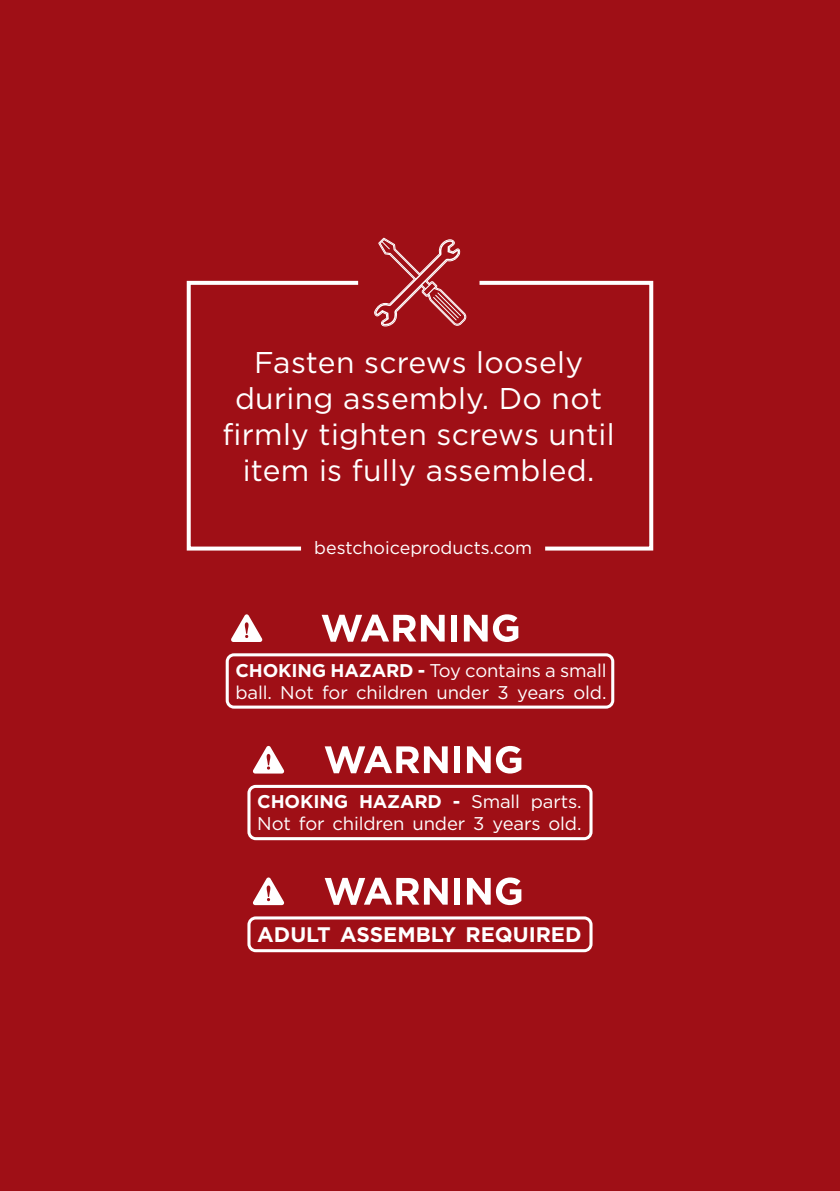
<style>
.page{position:relative;width:840px;height:1191px;background:#fff}
.page>*{position:absolute;margin:0;border:0;box-sizing:border-box;transform-origin:0 0}
.t1{font:30px/36px "Gotham";letter-spacing:.01em;color:#fff;text-align:center}
.t2{font:700 21px "Gotham";color:#fff}
.t3{font:18.4px/22px "Gotham";letter-spacing:-.01em;color:#fff}
.t4{font:17.8px "Gotham";color:#fff}
.s1{font-weight:700}
</style>
<div class="page">
<div style="left:0;top:0;width:839px;height:1191px;background:#9f0f16"></div>
<svg style="left:479px;top:280px;width:175px;height:271px"></svg>
<svg style="left:186px;top:280px;width:173px;height:271px"></svg>
<svg style="left:374px;top:237px;width:92px;height:90px"></svg>
<svg style="left:225px;top:653px;width:389px;height:55px"></svg>
<svg style="left:321px;top:614px;width:123px;height:27px"></svg>
<div style="left:451px;top:615px;width:6px;height:26px;background:#fff"></div>
<svg style="left:463px;top:614px;width:55px;height:28px"></svg>
<svg style="left:231px;top:614px;width:31px;height:28px"></svg>
<svg style="left:247px;top:785px;width:345px;height:55px"></svg>
<svg style="left:324px;top:746px;width:123px;height:27px"></svg>
<div style="left:454px;top:746px;width:6px;height:27px;background:#fff"></div>
<svg style="left:466px;top:746px;width:55px;height:27px"></svg>
<svg style="left:253px;top:746px;width:31px;height:27px"></svg>
<svg style="left:247px;top:916px;width:345px;height:36px"></svg>
<svg style="left:324px;top:877px;width:123px;height:28px"></svg>
<div style="left:454px;top:878px;width:6px;height:26px;background:#fff"></div>
<svg style="left:466px;top:877px;width:55px;height:28px"></svg>
<svg style="left:253px;top:877px;width:31px;height:28px"></svg>
<h1 class="t1" style="left:222px;top:344px;width:393px">Fasten screws loosely during assembly. Do not firmly tighten screws until item is fully assembled.</h1>
<p class="t4" style="left:314px;top:536px;width:219px">bestchoiceproducts.com</p>
<p class="t3" style="left:235px;top:658px;width:372px"><span class="s1">CHOKING HAZARD -</span> Toy contains a small ball. Not for children under 3 years old.</p>
<p class="t3" style="left:257px;top:790px;width:325px"><span class="s1">CHOKING HAZARD -</span> Small parts.<br>Not for children under 3 years old.</p>
<p class="t2" style="left:257px;top:920px;width:325px">ADULT ASSEMBLY REQUIRED</p>
</div>
